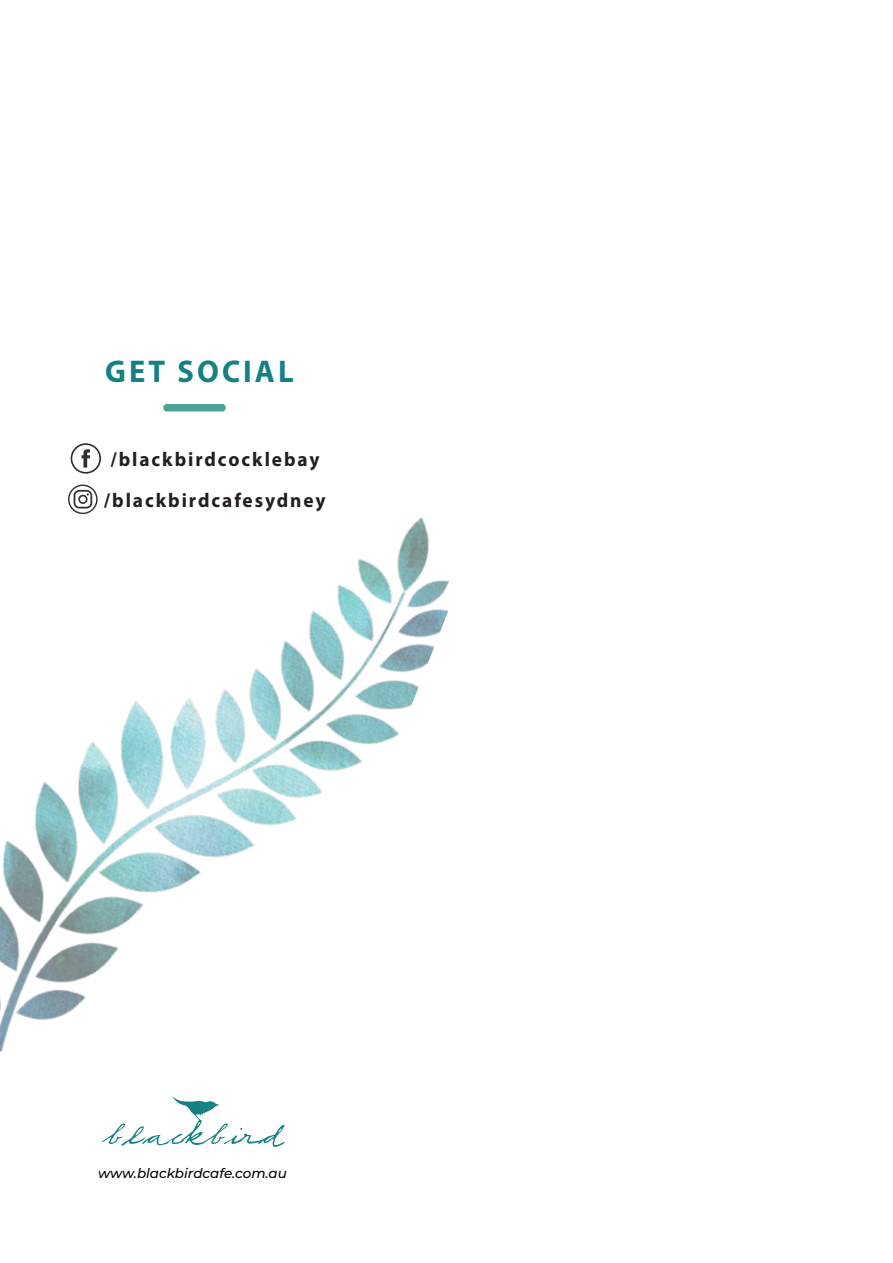
<style>
.page{position:relative;width:893px;height:1263px;background:#fff}
.page>*{position:absolute;margin:0;border:0;box-sizing:border-box;transform-origin:0 0}
.t1{font:700 31.5px "Myriad Pro";letter-spacing:.1em;color:#148183}
.t2{font:700 19.95px/41px "Myriad Pro";letter-spacing:.1em;color:#231f20;text-align:center}
.t3{font:italic 500 13.5px "Montserrat";color:#000}
</style>
<div class="page">
<svg style="left:163px;top:404px;width:63px;height:7px"></svg>
<img style="left:0;top:443px;width:450px;height:704px">
<h1 class="t1" style="left:105px;top:351px;width:190px">GET SOCIAL</h1>
<p class="t2" style="left:104px;top:438px;width:223px">/blackbirdcocklebay /blackbirdcafesydney</p>
<p class="t3" style="left:98px;top:1164px;width:190px">www.blackbirdcafe.com.au</p>
</div>
